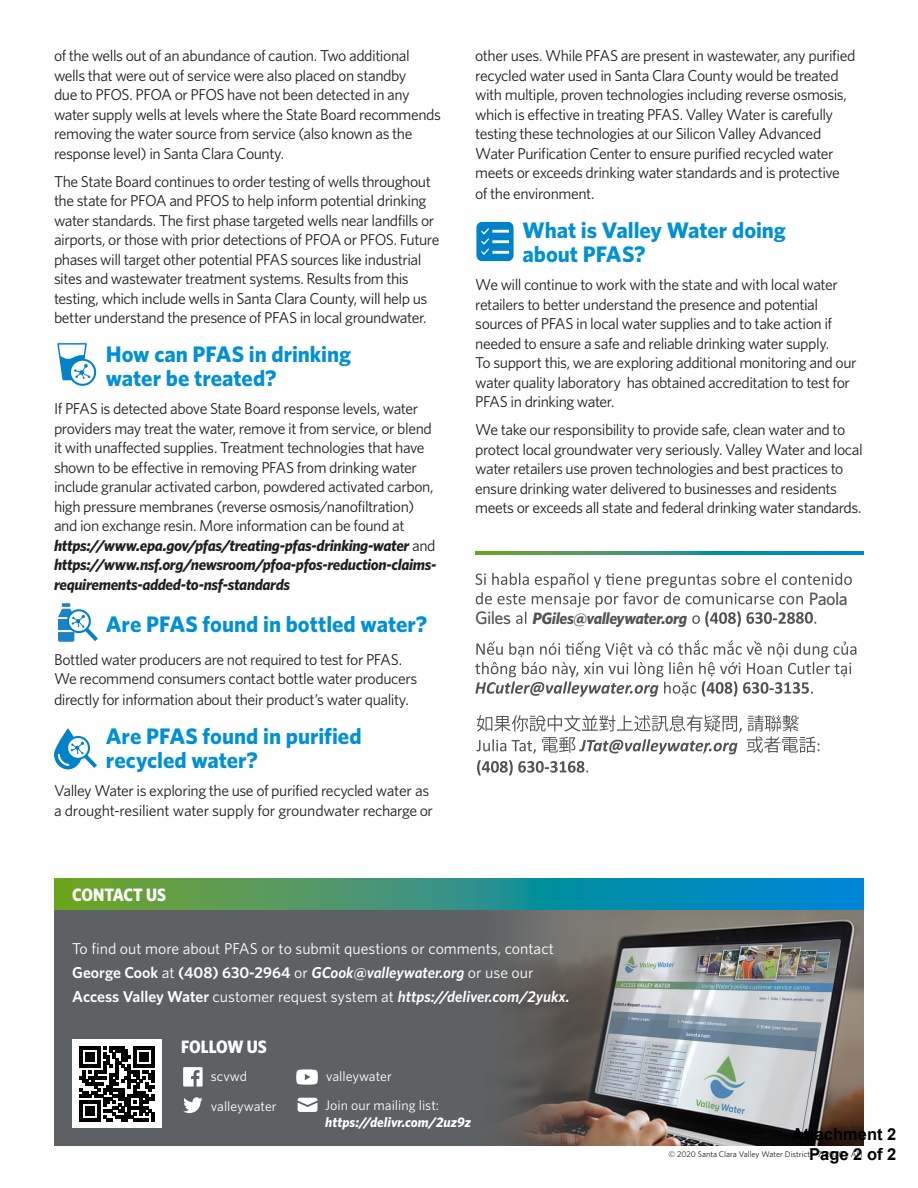
<style>
.page{position:relative;width:918px;height:1188px;background:#fff}
.page>*{position:absolute;margin:0;border:0;box-sizing:border-box;transform-origin:0 0}
.D-Subhead{font:700 22.5px/24px "Whitney";color:#0090d4}
.I-Copyright{font:700 18px "Whitney Narrow";letter-spacing:-.005em;color:#fff}
.BODY{font:500 18px "Whitney";letter-spacing:-.035em;color:#535355}
.BODY-2{font:italic 700 16.5px "Whitney";letter-spacing:-.025em;color:#535355}
.t1{font:700 16.5px/19.8px "Arial";color:#000;text-align:right}
.BODY-3{font:15.75px/19.5px "Whitney";letter-spacing:-.03em;color:#231f20}
.I-Copyright-2{font:15.75px/24px "Whitney";color:#fff}
.I-Copyright-3{font:italic 700 13.8px/16.5px "Whitney";color:#fff}
.I-Copyright-4{font:13.8px "Whitney";color:#fff}
.I-Copyright-5{font:8.25px "Whitney";color:#231f20}
.s1{font-weight:700;font-style:italic}
.s2{font-weight:600}
.s3{font-weight:600;font-style:italic}
.s4{font-weight:400;font-style:normal}
</style>
<div class="page">
<img style="left:54px;top:909px;width:810px;height:236px">
<svg style="left:54px;top:878px;width:810px;height:31px;background:#2f9384"></svg>
<div style="left:73px;top:1040px;width:89px;height:88px;background:#fff"></div>
<div style="left:78px;top:1044px;width:79px;height:80px;background:linear-gradient(to right,#fff,#fff)"></div>
<svg style="left:80px;top:1046px;width:75px;height:75px"></svg>
<hr style="left:110px;top:1046px;width:15px;height:3px;background:#000">
<hr style="left:134px;top:1046px;width:21px;height:3px;background:#000">
<svg style="left:183px;top:1067px;width:20px;height:20px"></svg>
<svg style="left:296px;top:1069px;width:22px;height:16px"></svg>
<svg style="left:183px;top:1097px;width:20px;height:16px"></svg>
<svg style="left:298px;top:1098px;width:19px;height:14px"></svg>
<svg style="left:54px;top:728px;width:43px;height:41px"></svg>
<svg style="left:58px;top:603px;width:40px;height:39px"></svg>
<div style="left:476px;top:222px;width:38px;height:39px;background:#0082c9;border-radius:6px"></div>
<svg style="left:481px;top:228px;width:8px;height:27px"></svg>
<hr style="left:492px;top:230px;width:17px;height:3px;background:#fff">
<hr style="left:492px;top:240px;width:17px;height:3px;background:#fff">
<hr style="left:492px;top:251px;width:17px;height:3px;background:#fff">
<svg style="left:70px;top:360px;width:25px;height:25px"></svg>
<div style="left:69px;top:359px;width:27px;height:27px;border:2px solid #0082c9;border-radius:50%"></div>
<svg style="left:57px;top:343px;width:33px;height:38px"></svg>
<svg style="left:475px;top:640px;width:381px;height:57px"></svg>
<svg style="left:476px;top:715px;width:343px;height:39px"></svg>
<svg style="left:477px;top:760px;width:111px;height:16px"></svg>
<svg style="left:475px;top:551px;width:389px;height:3px"></svg>
<svg style="left:476px;top:573px;width:376px;height:54px"></svg>
<p class="BODY-3" style="left:54px;top:46px;width:389px">of the wells out of an abundance of caution. Two additional wells that were out of service were also placed on standby<br>due to PFOS. PFOA or PFOS have not been detected in any water supply wells at levels where the State Board recommends removing the water source from service (also known as the response level) in Santa Clara County.</p>
<p class="BODY-3" style="left:54px;top:171px;width:387px">The State Board continues to order testing of wells throughout the state for PFOA and PFOS to help inform potential drinking water standards. The first phase targeted wells near landfills or airports, or those with prior detections of PFOA or PFOS. Future phases will target other potential PFAS sources like industrial sites and wastewater treatment systems. Results from this testing, which include wells in Santa Clara County, will help us better understand the presence of PFAS in local groundwater.</p>
<p class="D-Subhead" style="left:106px;top:342px;width:247px">How can PFAS in drinking water be treated?</p>
<p class="BODY-3" style="left:54px;top:399px;width:384px">If PFAS is detected above State Board response levels, water providers may treat the water, remove it from service, or blend it with unaffected supplies. Treatment technologies that have shown to be effective in removing PFAS from drinking water include granular activated carbon, powdered activated carbon, high pressure membranes (reverse osmosis/nanofiltration) and ion exchange resin. More information can be found at <span class="s1">https://www.epa.gov/pfas/treating-pfas-drinking-water</span> and <span class="s1">https://www.nsf.org/newsroom/pfoa-pfos-reduction-claims&shy;requirements-added-to-nsf-standards</span></p>
<p class="D-Subhead" style="left:106px;top:611px;width:323px">Are PFAS found in bottled water?</p>
<p class="BODY-3" style="left:54px;top:649px;width:365px">Bottled water producers are not required to test for PFAS.<br>We recommend consumers contact bottle water producers</p>
<p class="BODY-3" style="left:54px;top:690px;width:356px">directly for information about their product’s water quality.</p>
<p class="D-Subhead" style="left:106px;top:723px;width:257px">Are PFAS found in purified recycled water?</p>
<p class="BODY-3" style="left:54px;top:781px;width:381px">Valley Water is exploring the use of purified recycled water as a drought-resilient water supply for groundwater recharge or</p>
<p class="I-Copyright" style="left:72px;top:883px;width:95px">CONTACT US</p>
<p class="BODY-3" style="left:475px;top:46px;width:382px">other uses. While PFAS are present in wastewater, any purified recycled water used in Santa Clara County would be treated with multiple, proven technologies including reverse osmosis, which is effective in treating PFAS. Valley Water is carefully testing these technologies at our Silicon Valley Advanced Water Purification Center to ensure purified recycled water meets or exceeds drinking water standards and is protective</p>
<p class="BODY-3" style="left:475px;top:184px;width:121px">of the environment.</p>
<p class="D-Subhead" style="left:522px;top:217px;width:265px">What is Valley Water doing about PFAS?</p>
<p class="BODY-3" style="left:475px;top:275px;width:383px">We will continue to work with the state and with local water retailers to better understand the presence and potential sources of PFAS in local water supplies and to take action if needed to ensure a safe and reliable drinking water supply.<br>To support this, we are exploring additional monitoring and our water quality laboratory has obtained accreditation to test for PFAS in drinking water.</p>
<p class="BODY-3" style="left:475px;top:420px;width:389px">We take our responsibility to provide safe, clean water and to protect local groundwater very seriously. Valley Water and local water retailers use proven technologies and best practices to ensure drinking water delivered to businesses and residents meets or exceeds all state and federal drinking water standards.</p>
<p class="BODY" style="left:475px;top:606px;width:37px">Giles</p>
<p class="BODY-2" style="left:532px;top:607px;width:156px">PGiles@valleywater.org</p>
<p class="BODY" style="left:809px;top:587px;width:41px">Paola</p>
<p class="I-Copyright-2" style="left:72px;top:937px;width:499px">To find out more about PFAS or to submit questions or comments, contact<br><span class="s2">George Cook</span> at <span class="s2">(408) 630-2964</span> or <span class="s3">GCook@valleywater.org</span> or use our<br><span class="s2">Access Valley Water</span> customer request system at <span class="s3">https://deliver.com/2yukx.</span></p>
<p class="I-Copyright" style="left:181px;top:1035px;width:87px">FOLLOW US</p>
<p class="I-Copyright-4" style="left:211px;top:1067px;width:38px">scvwd</p>
<p class="I-Copyright-4" style="left:211px;top:1097px;width:67px">valleywater</p>
<p class="I-Copyright-4" style="left:326px;top:1067px;width:67px">valleywater</p>
<p class="I-Copyright-3" style="left:325px;top:1097px;width:147px"><span class="s4">Join our mailing list: </span>https://delivr.com/2uz9z</p>
<p class="t1" style="left:792px;top:1124px;width:106px">Attachment 2<br>Page 2 of 2</p>
<p class="I-Copyright-5" style="left:668px;top:1148px;width:196px">© 2020 Santa Clara Valley Water District • 7/2020 • AH</p>
</div>
